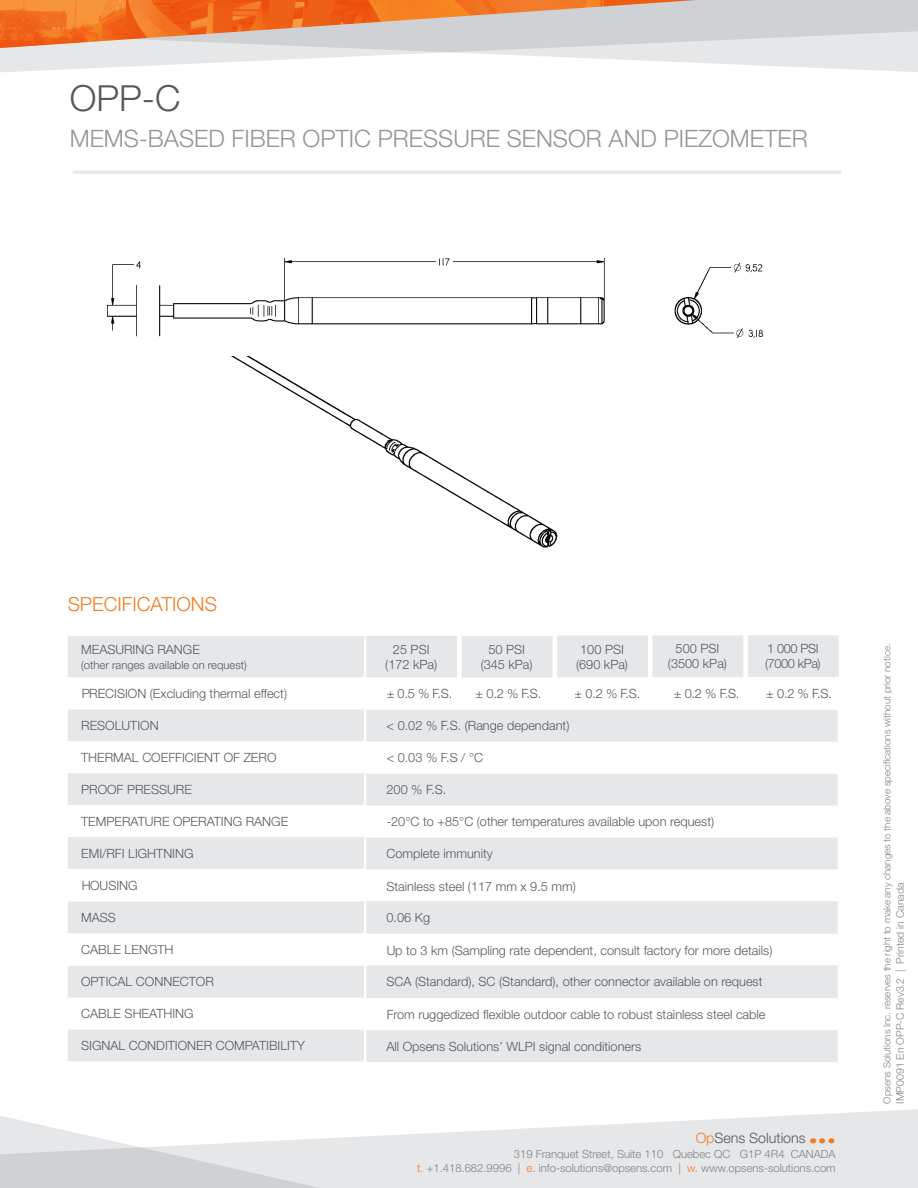
<style>
.page{position:relative;width:918px;height:1188px;background:#fff}
.page>*{position:absolute;margin:0;border:0;box-sizing:border-box;transform-origin:0 0}
.t1{font:300 36px "Helvetica Neue LT Std";color:#57585a}
.t2{font:300 24px "Helvetica Neue LT Std";color:#939598}
.t3{font:300 19.5px "Helvetica Neue LT Std";color:#f47b21}
.t4{font:300 14.25px "Helvetica Neue LT Std";color:#57585a}
.t5{font:300 12.75px/15px "Helvetica Neue LT Std";color:#57585a;text-align:center}
.t6{font:300 12.75px/15px "Helvetica Neue LT Std";letter-spacing:-.03em;color:#57585a}
.t7{font:300 11.25px "Helvetica Neue LT Std";color:#818285}
.t8{font:300 11.25px "Helvetica Neue LT Std";color:#57585a}
.t9{font:300 10.5px "Helvetica Neue LT Std";color:#818285}
.t10{font:300 9.75px "Helvetica Neue LT Std";color:#818285}
.s1{color:#f47b21}
.s2{font-size:14.55px;color:#f47b21}
</style>
<div class="page">
<svg style="left:320px;top:1109px;width:598px;height:79px;fill:#e6e7e9"></svg>
<svg style="left:73px;top:171px;width:769px;height:3px"></svg>
<svg style="left:0;top:0;width:918px;height:72px;fill:#e6e7e9"></svg>
<div style="left:68px;top:710px;width:770px;height:32px;background:#e6e7e9"></div>
<div style="left:68px;top:773px;width:770px;height:33px;background:#e6e7e9"></div>
<div style="left:68px;top:837px;width:770px;height:32px;background:#e6e7e9"></div>
<div style="left:68px;top:965px;width:770px;height:33px;background:#e6e7e9"></div>
<div style="left:68px;top:1030px;width:770px;height:32px;background:#e6e7e9"></div>
<svg style="left:0;top:1116px;width:320px;height:72px"></svg>
<img style="left:0;top:0;width:696px;height:48px">
<svg style="left:68px;top:635px;width:771px;height:43px;background:#e7e8ea"></svg>
<div style="left:68px;top:901px;width:770px;height:33px;background:#e6e7e9"></div>
<img style="left:106px;top:257px;width:657px;height:100px">
<img style="left:232px;top:357px;width:326px;height:191px">
<p class="t1" style="left:70px;top:76px;width:112px">OPP-C</p>
<p class="t2" style="left:70px;top:124px;width:740px">MEMS-BASED FIBER OPTIC PRESSURE SENSOR AND PIEZOMETER</p>
<p class="t3" style="left:68px;top:592px;width:151px">SPECIFICATIONS</p>
<p class="t5" style="left:81px;top:642px;width:120px">MEASURING RANGE</p>
<p class="t8" style="left:81px;top:658px;width:167px">(other ranges available on request)</p>
<p class="t5" style="left:81px;top:686px;width:207px">PRECISION (Excluding thermal effect)</p>
<p class="t5" style="left:81px;top:718px;width:79px">RESOLUTION</p>
<p class="t5" style="left:81px;top:750px;width:197px">THERMAL COEFFICIENT OF ZERO</p>
<p class="t5" style="left:81px;top:781px;width:112px">PROOF PRESSURE</p>
<p class="t5" style="left:81px;top:813px;width:209px">TEMPERATURE OPERATING RANGE</p>
<p class="t5" style="left:81px;top:845px;width:114px">EMI/RFI LIGHTNING</p>
<p class="t5" style="left:81px;top:878px;width:58px">HOUSING</p>
<p class="t5" style="left:81px;top:910px;width:36px">MASS</p>
<p class="t5" style="left:81px;top:942px;width:94px">CABLE LENGTH</p>
<p class="t5" style="left:81px;top:974px;width:134px">OPTICAL CONNECTOR</p>
<p class="t5" style="left:81px;top:1006px;width:114px">CABLE SHEATHING</p>
<p class="t5" style="left:81px;top:1038px;width:225px">SIGNAL CONDITIONER COMPATIBILITY</p>
<p class="t5" style="left:481px;top:642px;width:53px">50 PSI (345 kPa)</p>
<p class="t5" style="left:576px;top:641px;width:53px">100 PSI (690 kPa)</p>
<p class="t5" style="left:668px;top:641px;width:61px">500 PSI (3500 kPa)</p>
<p class="t6" style="left:765px;top:641px;width:57px">1 000 PSI (7000 kPa)</p>
<p class="t5" style="left:385px;top:641px;width:53px">25 PSI (172 kPa)</p>
<p class="t5" style="left:387px;top:686px;width:67px">± 0.5 % F.S.</p>
<p class="t5" style="left:476px;top:686px;width:67px">± 0.2 % F.S.</p>
<p class="t5" style="left:575px;top:686px;width:67px">± 0.2 % F.S.</p>
<p class="t5" style="left:674px;top:686px;width:67px">± 0.2 % F.S.</p>
<p class="t5" style="left:766px;top:686px;width:67px">± 0.2 % F.S.</p>
<p class="t5" style="left:387px;top:718px;width:184px">&lt; 0.02 % F.S. (Range dependant)</p>
<p class="t5" style="left:387px;top:750px;width:98px">&lt; 0.03 % F.S / °C</p>
<p class="t5" style="left:387px;top:782px;width:62px">200 % F.S.</p>
<p class="t5" style="left:387px;top:814px;width:329px">-20°C to +85°C (other temperatures available upon request)</p>
<p class="t5" style="left:387px;top:846px;width:108px">Complete immunity</p>
<p class="t5" style="left:387px;top:879px;width:191px">Stainless steel (117 mm x 9.5 mm)</p>
<p class="t5" style="left:387px;top:910px;width:45px">0.06 Kg</p>
<p class="t5" style="left:387px;top:943px;width:387px">Up to 3 km (Sampling rate dependent, consult factory for more details)</p>
<p class="t5" style="left:387px;top:974px;width:378px">SCA (Standard), SC (Standard), other connector available on request</p>
<p class="t5" style="left:387px;top:1006px;width:381px">From ruggedized flexible outdoor cable to robust stainless steel cable</p>
<p class="t5" style="left:387px;top:1039px;width:256px">All Opsens Solutions’ WLPI signal conditioners</p>
<p class="t4" style="left:696px;top:1129px;width:141px"><span class="s1">Op</span>Sens Solutions <span class="s2">• • •</span></p>
<p class="t7" style="left:514px;top:1147px;width:323px">319 Franquet Street, Suite 110 Quebec QC G1P 4R4 CANADA</p>
<p class="t7" style="left:417px;top:1161px;width:420px"><span class="s1">t.</span> +1.418.682.9996 | <span class="s1">e.</span> info-solutions@opsens.com | <span class="s1">w.</span> www.opsens-solutions.com</p>
<p class="t10" style="left:881px;top:1104px;width:461px;rotate:-90deg">Opsens Solutions Inc. reserves the right to make any changes to the above specifications without prior notice.</p>
<p class="t9" style="left:894px;top:1104px;width:222px;rotate:-90deg">IMP0091 En OPP-C Rev3.2 | Printed in Canada</p>
</div>
